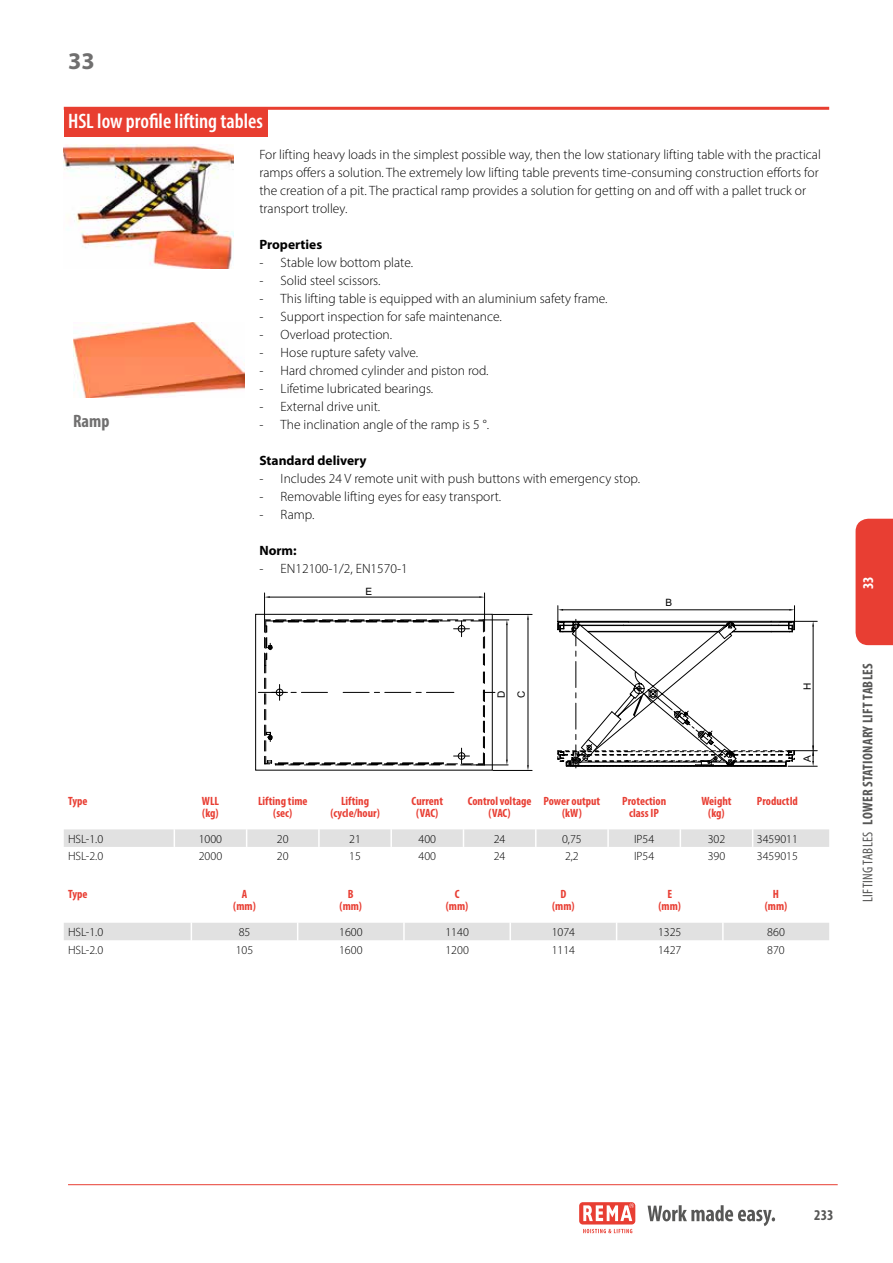
<style>
.page{position:relative;width:893px;height:1263px;background:#fff}
.page>*{position:absolute;margin:0;border:0;box-sizing:border-box;transform-origin:0 0}
.t1{font:700 24px "Myriad Pro";color:#706f6f}
.t2{font:600 condensed 21px "Myriad Pro";color:#fff}
.t3{font:700 condensed 18px "Myriad Pro";color:#706f6f}
.t4{font:700 condensed 15px "Myriad Pro";color:#575756}
.t5{font:700 condensed 15px "Myriad Pro";color:#fff}
.t6{font:700 condensed 14.25px "Myriad Pro";letter-spacing:.02em;color:#575756}
.t7{font:300 13.5px/18px "Myriad Pro";color:#000}
.t8{font:700 13.5px "Myriad Pro";color:#000}
.t9{font:700 condensed 12px/12px "Myriad Pro";color:#e83e33;text-align:center}
.t10{font:300 12px "Myriad Pro";color:#000}
.t11{font:10.05px/19.8px "Arial";color:#000}
.s1{font-weight:400}
</style>
<div class="page">
<div style="left:579px;top:1202px;width:56px;height:22px;background:#e83e33;border-radius:4px"></div>
<svg style="left:583px;top:1203px;width:51px;height:18px"></svg>
<svg style="left:583px;top:1229px;width:49px;height:4px"></svg>
<svg style="left:648px;top:1205px;width:127px;height:21px"></svg>
<div style="left:855px;top:519px;width:38px;height:126px;background:#e83e33"></div>
<hr style="left:68px;top:1184px;width:770px;height:1px;background:#e83e33">
<hr style="left:64px;top:107px;width:765px;height:3px;background:#e83e30">
<div style="left:64px;top:108px;width:203px;height:29px;background:#e83e30"></div>
<hr style="left:493px;top:614px;width:39px;height:1px;background:#000">
<hr style="left:493px;top:770px;width:39px;height:1px;background:#000">
<hr style="left:528px;top:620px;width:1px;height:145px;background:#000">
<svg style="left:527px;top:614px;width:2px;height:6px"></svg>
<svg style="left:255px;top:592px;width:254px;height:179px"></svg>
<svg style="left:557px;top:606px;width:260px;height:162px"></svg>
<svg style="left:64px;top:829px;width:765px;height:18px;background:#e2e2e2"></svg>
<div style="left:64px;top:923px;width:765px;height:17px;background:#e1e1e1"></div>
<img style="left:64px;top:144px;width:170px;height:124px">
<img style="left:73px;top:323px;width:172px;height:75px">
<h1 class="t1" style="left:68px;top:45px;width:28px">33</h1>
<h2 class="t2" style="left:68px;top:108px;width:196px">HSL low profile lifting tables</h2>
<p class="t7" style="left:259px;top:145px;width:563px">For lifting heavy loads in the simplest possible way, then the low stationary lifting table with the practical ramps offers a solution. The extremely low lifting table prevents time-consuming construction efforts for the creation of a pit. The practical ramp provides a solution for getting on and off with a pallet truck or transport trolley.</p>
<p class="t8" style="left:259px;top:236px;width:64px">Properties</p>
<p class="t7" style="left:259px;top:253px;width:155px">- Stable low bottom plate.</p>
<p class="t7" style="left:259px;top:271px;width:123px">- Solid steel scissors.</p>
<p class="t7" style="left:259px;top:289px;width:350px">- This lifting table is equipped with an aluminium safety frame.</p>
<p class="t7" style="left:259px;top:307px;width:244px">- Support inspection for safe maintenance.</p>
<p class="t7" style="left:259px;top:325px;width:134px">- Overload protection.</p>
<p class="t7" style="left:259px;top:343px;width:160px">- Hose rupture safety valve.</p>
<p class="t7" style="left:259px;top:361px;width:231px">- Hard chromed cylinder and piston rod.</p>
<p class="t7" style="left:259px;top:379px;width:175px">- Lifetime lubricated bearings.</p>
<p class="t7" style="left:259px;top:397px;width:122px">- External drive unit.</p>
<p class="t7" style="left:259px;top:415px;width:231px">- The inclination angle of the ramp is 5 °.</p>
<p class="t8" style="left:259px;top:452px;width:109px">Standard delivery</p>
<p class="t7" style="left:259px;top:469px;width:382px">- Includes 24 V remote unit with push buttons with emergency stop.</p>
<p class="t7" style="left:259px;top:487px;width:243px">- Removable lifting eyes for easy transport.</p>
<p class="t7" style="left:259px;top:505px;width:57px">- Ramp.</p>
<p class="t8" style="left:259px;top:542px;width:39px">Norm:</p>
<p class="t7" style="left:259px;top:559px;width:150px">- EN12100-1/2, EN1570-1</p>
<p class="t11" style="left:365px;top:582px;width:8px">E</p>
<p class="t11" style="left:666px;top:593px;width:8px">B</p>
<h3 class="t3" style="left:73px;top:410px;width:38px">Ramp</h3>
<p class="t11" style="left:491px;top:698px;width:9px;rotate:-90deg">D<br>C</p>
<p class="t11" style="left:797px;top:690px;width:9px;rotate:-90deg">H</p>
<p class="t11" style="left:797px;top:762px;width:8px;rotate:-90deg">A</p>
<p class="t9" style="left:68px;top:794px;width:21px">Type</p>
<p class="t9" style="left:202px;top:794px;width:18px;text-align:left">WLL (kg)</p>
<p class="t9" style="left:258px;top:794px;width:51px">Lifting time (sec)</p>
<p class="t9" style="left:330px;top:794px;width:51px">Lifting (cycle/hour)</p>
<p class="t9" style="left:412px;top:794px;width:33px">Current (VAC)</p>
<p class="t9" style="left:468px;top:794px;width:65px">Control voltage (VAC)</p>
<p class="t9" style="left:543px;top:794px;width:58px">Power output (kW)</p>
<p class="t9" style="left:622px;top:794px;width:46px">Protection class IP</p>
<p class="t9" style="left:701px;top:794px;width:32px">Weight (kg)</p>
<p class="t9" style="left:757px;top:794px;width:43px">ProductId</p>
<p class="t10" style="left:68px;top:831px;width:37px">HSL-1.0</p>
<p class="t10" style="left:199px;top:831px;width:25px">1000</p>
<p class="t10" style="left:277px;top:831px;width:13px">20</p>
<p class="t10" style="left:349px;top:831px;width:13px">21</p>
<p class="t10" style="left:419px;top:831px;width:19px">400</p>
<p class="t10" style="left:494px;top:831px;width:13px">24</p>
<p class="t10" style="left:562px;top:831px;width:21px">0,75</p>
<p class="t10" style="left:634px;top:831px;width:22px">IP54</p>
<p class="t10" style="left:708px;top:831px;width:19px">302</p>
<p class="t10" style="left:757px;top:831px;width:42px">3459011</p>
<p class="t10" style="left:68px;top:849px;width:37px">HSL-2.0</p>
<p class="t10" style="left:199px;top:849px;width:25px">2000</p>
<p class="t10" style="left:277px;top:849px;width:13px">20</p>
<p class="t10" style="left:349px;top:849px;width:13px">15</p>
<p class="t10" style="left:419px;top:849px;width:19px">400</p>
<p class="t10" style="left:494px;top:849px;width:13px">24</p>
<p class="t10" style="left:565px;top:849px;width:15px">2,2</p>
<p class="t10" style="left:634px;top:849px;width:22px">IP54</p>
<p class="t10" style="left:708px;top:849px;width:19px">390</p>
<p class="t10" style="left:757px;top:849px;width:42px">3459015</p>
<p class="t9" style="left:68px;top:888px;width:21px">Type</p>
<p class="t9" style="left:233px;top:888px;width:24px">A (mm)</p>
<p class="t9" style="left:340px;top:888px;width:24px">B (mm)</p>
<p class="t9" style="left:446px;top:888px;width:24px">C (mm)</p>
<p class="t9" style="left:552px;top:888px;width:24px">D (mm)</p>
<p class="t9" style="left:658px;top:888px;width:24px">E (mm)</p>
<p class="t9" style="left:765px;top:888px;width:24px">H (mm)</p>
<p class="t10" style="left:68px;top:925px;width:37px">HSL-1.0</p>
<p class="t10" style="left:239px;top:925px;width:13px">85</p>
<p class="t10" style="left:339px;top:925px;width:25px">1600</p>
<p class="t10" style="left:445px;top:925px;width:25px">1140</p>
<p class="t10" style="left:552px;top:925px;width:25px">1074</p>
<p class="t10" style="left:658px;top:925px;width:25px">1325</p>
<p class="t10" style="left:767px;top:925px;width:19px">860</p>
<p class="t10" style="left:68px;top:942px;width:37px">HSL-2.0</p>
<p class="t10" style="left:236px;top:942px;width:19px">105</p>
<p class="t10" style="left:339px;top:942px;width:25px">1600</p>
<p class="t10" style="left:445px;top:942px;width:25px">1200</p>
<p class="t10" style="left:552px;top:942px;width:25px">1114</p>
<p class="t10" style="left:658px;top:942px;width:25px">1427</p>
<p class="t10" style="left:767px;top:942px;width:19px">870</p>
<p class="t5" style="left:859px;top:589px;width:14px;rotate:-90deg">33</p>
<p class="t6" style="left:859px;top:902px;width:240px;rotate:-90deg"><span class="s1">Lifting tables</span> Lower stationary lift tables</p>
<p class="t4" style="left:814px;top:1205px;width:21px">233</p>
</div>
